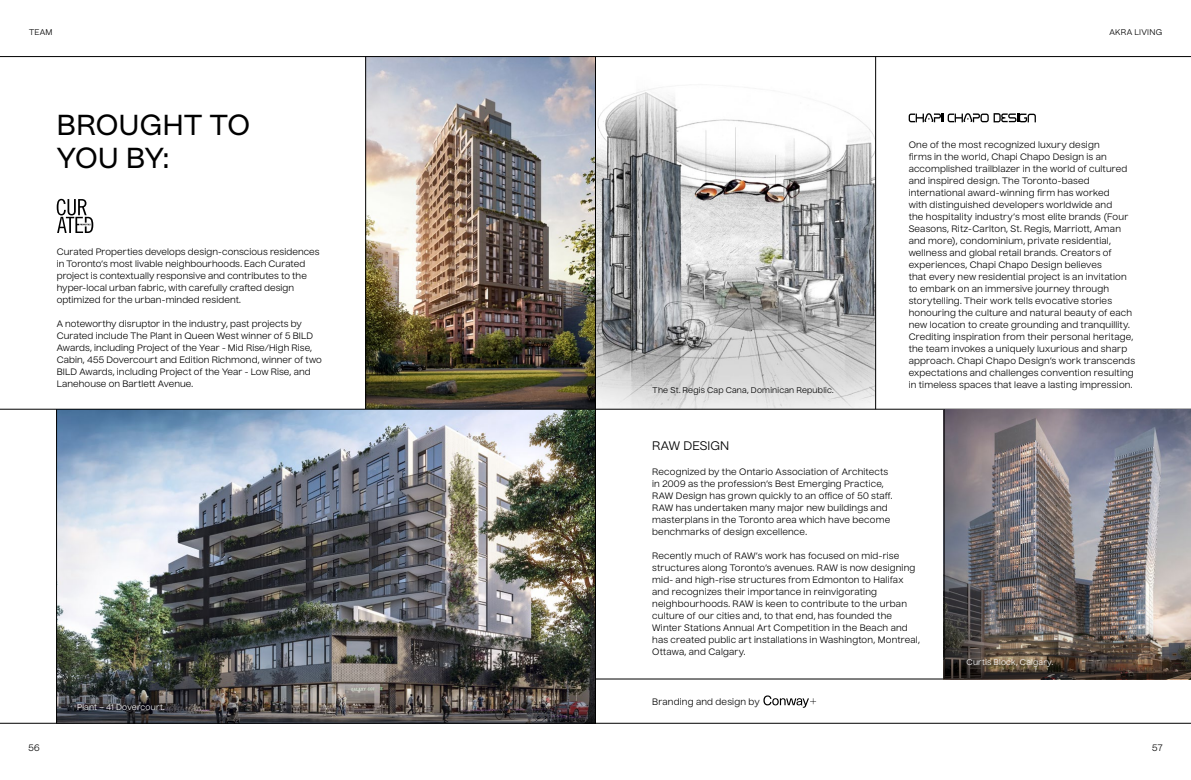
<style>
.page{position:relative;width:1191px;height:780px;background:#fff}
.page>*{position:absolute;margin:0;border:0;box-sizing:border-box;transform-origin:0 0}
.t1{font:500 28px/33.6px "Nuckle";letter-spacing:.015em;color:#000}
.t2{font:12px "Nuckle";letter-spacing:.015em;color:#000}
.t3{font:9px/12px "Nuckle";letter-spacing:.02em;color:#000}
.t4{font:8px "Nuckle";letter-spacing:.025em;color:#000}
.t5{font:8px "Nuckle";letter-spacing:.025em;color:#fff}
</style>
<div class="page">
<img style="left:366px;top:57px;width:229px;height:352px">
<hr style="left:365px;top:56px;width:1px;height:354px;background:#000">
<img style="left:57px;top:410px;width:538px;height:253px">
<img style="left:57px;top:663px;width:538px;height:60px">
<svg style="left:596px;top:57px;width:279px;height:352px"></svg>
<svg style="left:908px;top:113px;width:128px;height:9px"></svg>
<svg style="left:57px;top:199px;width:36px;height:34px"></svg>
<hr style="left:595px;top:57px;width:1px;height:666px;background:#000">
<hr style="left:875px;top:56px;width:1px;height:353px;background:#000">
<hr style="left:56px;top:409px;width:1px;height:314px;background:#000">
<hr style="left:0;top:56px;width:1191px;height:1px;background:#000">
<hr style="left:0;top:723px;width:1191px;height:1px;background:#000">
<svg style="left:763px;top:695px;width:53px;height:12px"></svg>
<hr style="left:0;top:409px;width:1191px;height:1px;background:#000">
<hr style="left:595px;top:678px;width:596px;height:1px;background:#000">
<img style="left:945px;top:409px;width:246px;height:270px">
<img style="left:945px;top:609px;width:246px;height:69px">
<hr style="left:944px;top:409px;width:1px;height:270px;background:#000">
<p class="t4" style="left:29px;top:27px;width:25px">TEAM</p>
<h1 class="t1" style="left:57px;top:108px;width:195px">BROUGHT TO<br>YOU BY:</h1>
<p class="t3" style="left:57px;top:246px;width:264px">Curated Properties develops design-conscious residences in Toronto’s most livable neighbourhoods. Each Curated project is contextually responsive and contributes to the hyper-local urban fabric, with carefully crafted design optimized for the urban-minded resident.</p>
<p class="t3" style="left:57px;top:318px;width:267px">A noteworthy disruptor in the industry, past projects by Curated include The Plant in Queen West winner of 5 BILD Awards, including Project of the Year - Mid Rise/High Rise, Cabin, 455 Dovercourt and Edition Richmond, winner of two BILD Awards, including Project of the Year - Low Rise, and Lanehouse on Bartlett Avenue.</p>
<p class="t5" style="left:77px;top:701px;width:89px">Plant – 41 Dovercourt.</p>
<p class="t4" style="left:652px;top:385px;width:182px">The St. Regis Cap Cana, Dominican Republic.</p>
<p class="t4" style="left:1109px;top:27px;width:54px">AKRA LIVING</p>
<p class="t3" style="left:908px;top:138px;width:228px">One of the most recognized luxury design<br>firms in the world, Chapi Chapo Design is an accomplished trailblazer in the world of cultured and inspired design. The Toronto-based international award-winning firm has worked<br>with distinguished developers worldwide and<br>the hospitality industry’s most elite brands (Four Seasons, Ritz-Carlton, St. Regis, Marriott, Aman and more), condominium, private residential, wellness and global retail brands. Creators of experiences, Chapi Chapo Design believes<br>that every new residential project is an invitation to embark on an immersive journey through storytelling. Their work tells evocative stories honouring the culture and natural beauty of each new location to create grounding and tranquillity.<br>Crediting inspiration from their personal heritage, the team invokes a uniquely luxurious and sharp approach. Chapi Chapo Design’s work transcends expectations and challenges convention resulting in timeless spaces that leave a lasting impression.</p>
<h2 class="t2" style="left:652px;top:438px;width:79px">RAW DESIGN</h2>
<p class="t3" style="left:652px;top:465px;width:242px">Recognized by the Ontario Association of Architects in 2009 as the profession’s Best Emerging Practice, RAW Design has grown quickly to an office of 50 staff.<br>RAW has undertaken many major new buildings and masterplans in the Toronto area which have become benchmarks of design excellence.</p>
<p class="t3" style="left:652px;top:549px;width:269px">Recently much of RAW’s work has focused on mid-rise structures along Toronto’s avenues. RAW is now designing mid- and high-rise structures from Edmonton to Halifax and recognizes their importance in reinvigorating neighbourhoods. RAW is keen to contribute to the urban culture of our cities and, to that end, has founded the Winter Stations Annual Art Competition in the Beach and has created public art installations in Washington, Montreal, Ottawa, and Calgary.</p>
<p class="t3" style="left:652px;top:696px;width:109px">Branding and design by</p>
<p class="t5" style="left:966px;top:657px;width:88px">Curtis Block, Calgary.</p>
<p class="t3" style="left:28px;top:742px;width:13px">56</p>
<p class="t3" style="left:1152px;top:742px;width:12px">57</p>
</div>
